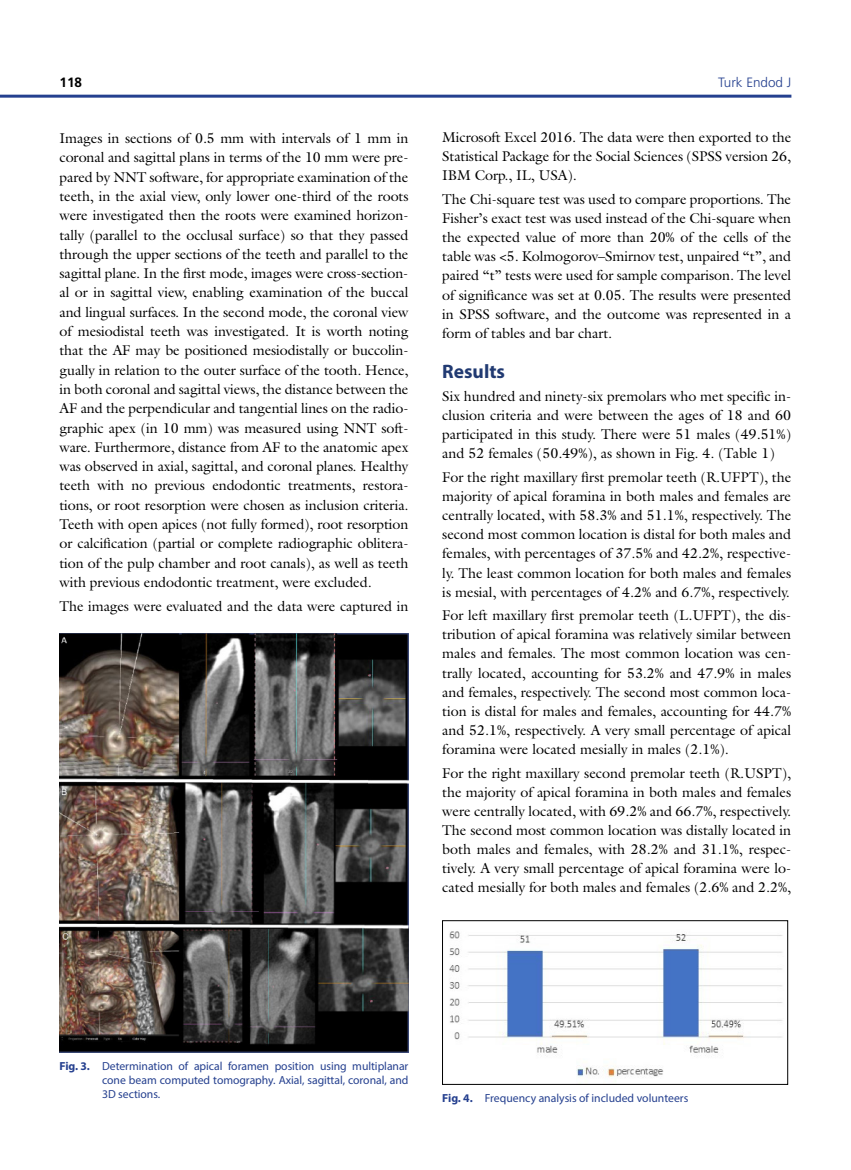
<style>
.page{position:relative;width:851px;height:1170px;background:#fff}
.page>*{position:absolute;margin:0;border:0;box-sizing:border-box;transform-origin:0 0}
.t1{font:700 19.5px "Myriad Pro";color:#213a72}
.t2{font:14.25px/19.2px "Galliard Normal Tr";color:#000;text-align:justify}
.t3{font:13.5px "Frutiger Light Nr Tr";color:#25408f}
.t4{font:13.5px "Frutiger Bold Tr";color:#000}
.t5{font:11.7px/14.1px "Myriad Pro";letter-spacing:-.005em;color:#25408f;text-align:justify}
.s1{font-weight:700}
</style>
<div class="page">
<img style="left:60px;top:633px;width:348px;height:419px">
<img style="left:449px;top:931px;width:334px;height:147px">
<div style="left:442px;top:920px;width:345px;height:164px;border:1px solid #000"></div>
<hr style="left:0;top:95px;width:791px;height:3px;background:#25408f">
<p class="t4" style="left:60px;top:74px;width:24px">118</p>
<p class="t3" style="left:718px;top:74px;width:75px">Turk Endod J</p>
<p class="t2" style="left:60px;top:128px;width:350px">Images in sections of 0.5 mm with intervals of 1 mm in coronal and sagittal plans in terms of the 10 mm were pre&shy;pared by NNT software, for appropriate examination of the teeth, in the axial view, only lower one-third of the roots were investigated then the roots were examined horizon&shy;tally (parallel to the occlusal surface) so that they passed through the upper sections of the teeth and parallel to the sagittal plane. In the first mode, images were cross-section&shy;al or in sagittal view, enabling examination of the buccal and lingual surfaces. In the second mode, the coronal view of mesiodistal teeth was investigated. It is worth noting that the AF may be positioned mesiodistally or buccolin&shy;gually in relation to the outer surface of the tooth. Hence, in both coronal and sagittal views, the distance between the AF and the perpendicular and tangential lines on the radio&shy;graphic apex (in 10 mm) was measured using NNT soft&shy;ware. Furthermore, distance from AF to the anatomic apex was observed in axial, sagittal, and coronal planes. Healthy teeth with no previous endodontic treatments, restora&shy;tions, or root resorption were chosen as inclusion criteria.<br>Teeth with open apices (not fully formed), root resorption or calcification (partial or complete radiographic oblitera&shy;tion of the pulp chamber and root canals), as well as teeth with previous endodontic treatment, were excluded.</p>
<p class="t2" style="left:60px;top:596px;width:350px">The images were evaluated and the data were captured in</p>
<p class="t2" style="left:442px;top:127px;width:350px">Microsoft Excel 2016. The data were then exported to the Statistical Package for the Social Sciences (SPSS version 26, IBM Corp., IL, USA).</p>
<p class="t2" style="left:442px;top:189px;width:350px">The Chi-square test was used to compare proportions. The Fisher’s exact test was used instead of the Chi-square when the expected value of more than 20% of the cells of the table was &lt;5. Kolmogorov–Smirnov test, unpaired “t”, and paired “t” tests were used for sample comparison. The level of significance was set at 0.05. The results were presented in SPSS software, and the outcome was represented in a form of tables and bar chart.</p>
<h1 class="t1" style="left:442px;top:358px;width:64px">Results</h1>
<p class="t2" style="left:442px;top:386px;width:350px">Six hundred and ninety-six premolars who met specific in&shy;clusion criteria and were between the ages of 18 and 60 participated in this study. There were 51 males (49.51%) and 52 females (50.49%), as shown in Fig. 4. (Table 1)</p>
<p class="t2" style="left:442px;top:467px;width:350px">For the right maxillary first premolar teeth (R.UFPT), the majority of apical foramina in both males and females are centrally located, with 58.3% and 51.1%, respectively. The second most common location is distal for both males and females, with percentages of 37.5% and 42.2%, respective&shy;ly. The least common location for both males and females is mesial, with percentages of 4.2% and 6.7%, respectively.</p>
<p class="t2" style="left:442px;top:605px;width:350px">For left maxillary first premolar teeth (L.UFPT), the dis&shy;tribution of apical foramina was relatively similar between males and females. The most common location was cen&shy;trally located, accounting for 53.2% and 47.9% in males and females, respectively. The second most common loca&shy;tion is distal for males and females, accounting for 44.7% and 52.1%, respectively. A very small percentage of apical foramina were located mesially in males (2.1%).</p>
<p class="t2" style="left:442px;top:762px;width:350px">For the right maxillary second premolar teeth (R.USPT), the majority of apical foramina in both males and females were centrally located, with 69.2% and 66.7%, respectively.<br>The second most common location was distally located in both males and females, with 28.2% and 31.1%, respec&shy;tively. A very small percentage of apical foramina were lo&shy;cated mesially for both males and females (2.6% and 2.2%,</p>
<p class="t5" style="left:102px;top:1058px;width:308px;text-indent:-43px"><span class="s1">Fig. 3.</span> Determination of apical foramen position using multiplanar cone beam computed tomography. Axial, sagittal, coronal, and 3D sections.</p>
<p class="t5" style="left:442px;top:1090px;width:247px"><span class="s1">Fig. 4.</span> Frequency analysis of included volunteers</p>
</div>
